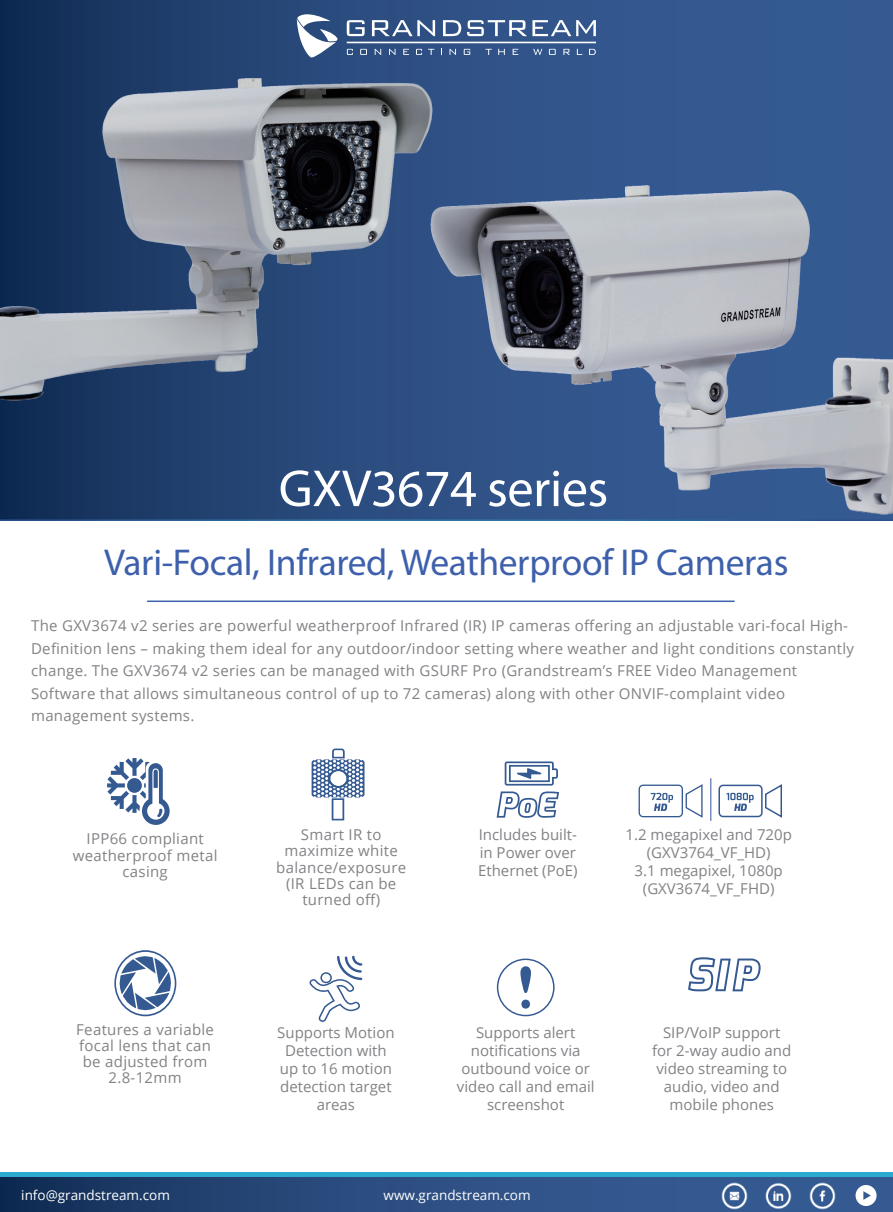
<style>
.page{position:relative;width:893px;height:1212px;background:#fff}
.page>*{position:absolute;margin:0;border:0;box-sizing:border-box;transform-origin:0 0}
.t1{font:52.5px "Myriad Pro";letter-spacing:-.01em;color:#fff}
.t2{font:37.5px "Myriad Pro";letter-spacing:-.01em;color:#3e60ac}
.t3{font:15px/16.2px "Open Sans";letter-spacing:.02em;color:#808285;text-align:center}
.t4{font:15px/18px "Open Sans";color:#808285;text-align:center}
.t5{font:13.5px "Open Sans";color:#fff}
</style>
<div class="page">
<svg style="left:0;top:477px;width:406px;height:44px;background:#20406e"></svg>
<div style="left:0;top:1176px;width:893px;height:36px;background:linear-gradient(to right,#18345f,#3c639e)"></div>
<hr style="left:0;top:1173px;width:893px;height:4px;background:#2ca9cf">
<img style="left:765px;top:1183px;width:27px;height:26px">
<img style="left:810px;top:1183px;width:26px;height:26px">
<img style="left:721px;top:1183px;width:26px;height:26px">
<div style="left:855px;top:1185px;width:22px;height:21px;background:#fff;border-radius:50%"></div>
<svg style="left:863px;top:1191px;width:8px;height:9px"></svg>
<hr style="left:148px;top:600px;width:586px;height:2px;background:#3e60ac">
<svg style="left:505px;top:761px;width:53px;height:24px"></svg>
<svg style="left:497px;top:791px;width:62px;height:27px"></svg>
<svg style="left:309px;top:956px;width:53px;height:66px"></svg>
<svg style="left:497px;top:958px;width:58px;height:58px"></svg>
<svg style="left:688px;top:957px;width:73px;height:34px"></svg>
<svg style="left:107px;top:758px;width:63px;height:67px"></svg>
<svg style="left:312px;top:748px;width:52px;height:72px"></svg>
<svg style="left:718px;top:784px;width:64px;height:34px"></svg>
<svg style="left:639px;top:784px;width:64px;height:34px"></svg>
<hr style="left:710px;top:778px;width:1px;height:43px;background:#3e60ac">
<svg style="left:114px;top:950px;width:62px;height:66px"></svg>
<img style="left:0;top:0;width:406px;height:477px">
<img style="left:406px;top:0;width:487px;height:521px">
<h1 class="t1" style="left:279px;top:456px;width:331px">GXV3674 series</h1>
<h2 class="t2" style="left:104px;top:539px;width:686px">Vari-Focal, Infrared, Weatherproof IP Cameras</h2>
<p class="t3" style="left:31px;top:614px;width:825px;line-height:22.5px;text-align:left">The GXV3674 v2 series are powerful weatherproof Infrared (IR) IP cameras offering an adjustable vari-focal High-Definition lens – making them ideal for any outdoor/indoor setting where weather and light conditions constantly change. The GXV3674 v2 series can be managed with GSURF Pro (Grandstream’s FREE Video Management Software that allows simultaneous control of up to 72 cameras) along with other ONVIF-complaint video management systems.</p>
<p class="t3" style="left:73px;top:830px;width:146px">IPP66 compliant weatherproof metal casing</p>
<p class="t4" style="left:625px;top:825px;width:168px">1.2 megapixel and 720p (GXV3764_VF_HD)<br>3.1 megapixel, 1080p (GXV3674_VF_FHD)</p>
<p class="t3" style="left:478px;top:825px;width:101px;line-height:18px;text-align:justify">Includes built&shy;in Power over Ethernet (PoE)</p>
<p class="t3" style="left:276px;top:826px;width:131px">Smart IR to maximize white balance/exposure (IR LEDs can be turned off)</p>
<p class="t3" style="left:76px;top:1021px;width:139px">Features a variable focal lens that can be adjusted from<br>2.8-12mm</p>
<p class="t4" style="left:277px;top:1023px;width:119px">Supports Motion<br>Detection with up to 16 motion detection target areas</p>
<p class="t4" style="left:457px;top:1023px;width:139px">Supports alert notifications via outbound voice or video call and email screenshot</p>
<p class="t4" style="left:652px;top:1023px;width:141px">SIP/VoIP support for 2-way audio and video streaming to audio, video and mobile phones</p>
<p class="t5" style="left:21px;top:1186px;width:150px">info@grandstream.com</p>
<p class="t5" style="left:384px;top:1186px;width:149px">www.grandstream.com</p>
</div>
